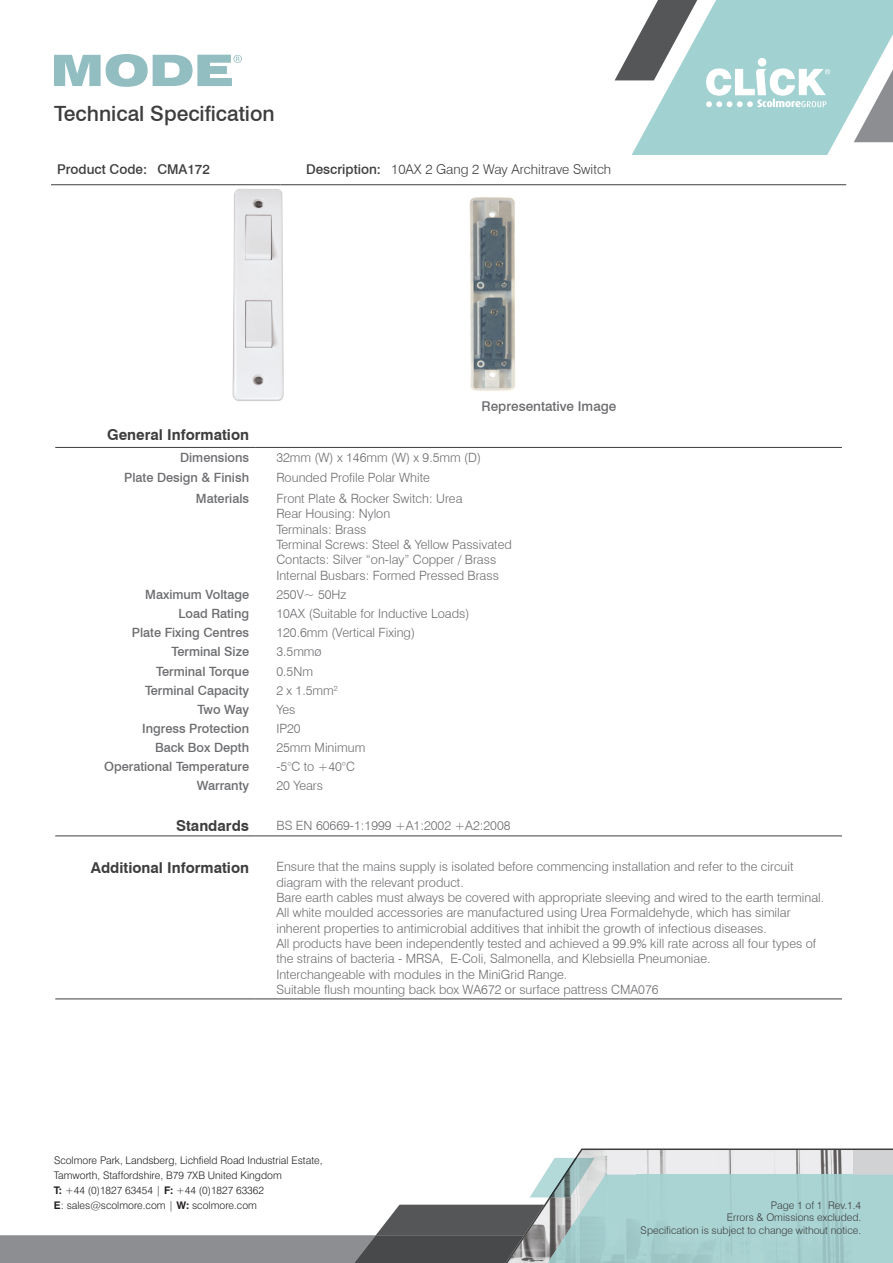
<style>
.page{position:relative;width:893px;height:1263px;background:#fff}
.page>*{position:absolute;margin:0;border:0;box-sizing:border-box;transform-origin:0 0}
.t1{font:500 21px "Swiss 721 BT";color:#3e3e3f}
.Main_Headers{font:700 15px "Swiss 721 BT";color:#3e3e3f}
.Description_Text_wit{font:300 13.5px "Swiss 721 BT";color:#3e3e3f}
.Leading_Box_Text{font:500 13.5px "Swiss 721 BT";color:#3e3e3f}
.Right_Information_Te{font:500 13.5px "Swiss 721 BT";color:#6c6d70}
.Product_Code_Text{font:500 13.5px "Swiss 721 BT";color:#3e3e3f}
.Table_Text_Right{font:300 12.75px/15.3px "Swiss 721 BT";color:#6c6d70}
.Table_Text_Left{font:500 12.75px "Swiss 721 BT";color:#6c6d70}
.t2{font:300 10.5px/15px "Swiss 721 BT";color:#231f20}
.Ommissions_Text_Grey{font:300 10.5px "Swiss 721 BT";color:#3e3e3f}
.s1{font-weight:700}
</style>
<div class="page">
<svg style="left:54px;top:54px;width:188px;height:33px"></svg>
<svg style="left:0;top:1148px;width:893px;height:115px"></svg>
<svg style="left:615px;top:0;width:278px;height:155px"></svg>
<hr style="left:51px;top:184px;width:102px;height:1px;background:#3e3e3f">
<hr style="left:153px;top:184px;width:128px;height:1px;background:#3e3e3f">
<svg style="left:281px;top:184px;width:21px;height:1px"></svg>
<hr style="left:302px;top:184px;width:85px;height:1px;background:#3e3e3f">
<hr style="left:387px;top:184px;width:459px;height:1px;background:#3e3e3f">
<img style="left:232px;top:189px;width:52px;height:212px">
<img style="left:469px;top:197px;width:46px;height:194px">
<hr style="left:55px;top:447px;width:200px;height:1px;background:#3e3e3f">
<hr style="left:255px;top:447px;width:587px;height:1px;background:#3e3e3f">
<hr style="left:55px;top:836px;width:200px;height:1px;background:#3e3e3f">
<hr style="left:255px;top:836px;width:587px;height:1px;background:#3e3e3f">
<hr style="left:55px;top:999px;width:200px;height:1px;background:#3e3e3f">
<hr style="left:255px;top:999px;width:587px;height:1px;background:#3e3e3f">
<h1 class="t1" style="left:54px;top:101px;width:222px">Technical Specification</h1>
<p class="Leading_Box_Text" style="left:57px;top:161px;width:92px">Product Code:</p>
<p class="Product_Code_Text" style="left:157px;top:161px;width:54px">CMA172</p>
<p class="Leading_Box_Text" style="left:306px;top:161px;width:76px">Description:</p>
<p class="Description_Text_wit" style="left:391px;top:161px;width:222px">10AX 2 Gang 2 Way Architrave Switch</p>
<p class="Right_Information_Te" style="left:481px;top:398px;width:136px">Representative Image</p>
<p class="Main_Headers" style="left:107px;top:425px;width:144px">General Information</p>
<p class="Table_Text_Left" style="left:180px;top:450px;width:71px">Dimensions</p>
<p class="Table_Text_Right" style="left:276px;top:450px;width:206px">32mm (W) x 146mm (W) x 9.5mm (D)</p>
<p class="Table_Text_Left" style="left:124px;top:470px;width:126px">Plate Design &amp; Finish</p>
<p class="Table_Text_Right" style="left:276px;top:470px;width:155px">Rounded Profile Polar White</p>
<p class="Table_Text_Left" style="left:196px;top:491px;width:55px">Materials</p>
<p class="Table_Text_Right" style="left:276px;top:491px;width:188px">Front Plate &amp; Rocker Switch: Urea</p>
<p class="Table_Text_Right" style="left:276px;top:506px;width:115px">Rear Housing: Nylon</p>
<p class="Table_Text_Right" style="left:276px;top:521px;width:92px">Terminals: Brass</p>
<p class="Table_Text_Right" style="left:276px;top:537px;width:237px">Terminal Screws: Steel &amp; Yellow Passivated</p>
<p class="Table_Text_Right" style="left:276px;top:552px;width:221px">Contacts: Silver “on-lay” Copper / Brass</p>
<p class="Table_Text_Right" style="left:276px;top:567px;width:224px">Internal Busbars: Formed Pressed Brass</p>
<p class="Table_Text_Left" style="left:145px;top:587px;width:105px">Maximum Voltage</p>
<p class="Table_Text_Right" style="left:276px;top:587px;width:72px">250V~ 50Hz</p>
<p class="Table_Text_Left" style="left:179px;top:606px;width:72px">Load Rating</p>
<p class="Table_Text_Right" style="left:276px;top:606px;width:194px">10AX (Suitable for Inductive Loads)</p>
<p class="Table_Text_Left" style="left:132px;top:625px;width:119px">Plate Fixing Centres</p>
<p class="Table_Text_Right" style="left:276px;top:625px;width:140px">120.6mm (Vertical Fixing)</p>
<p class="Table_Text_Left" style="left:172px;top:644px;width:79px">Terminal Size</p>
<p class="Table_Text_Right" style="left:276px;top:644px;width:47px">3.5mmø</p>
<p class="Table_Text_Left" style="left:156px;top:663px;width:94px">Terminal Torque</p>
<p class="Table_Text_Right" style="left:276px;top:663px;width:38px">0.5Nm</p>
<p class="Table_Text_Left" style="left:145px;top:682px;width:106px">Terminal Capacity</p>
<p class="Table_Text_Right" style="left:276px;top:682px;width:63px">2 x 1.5mm<sup>2</sup></p>
<p class="Table_Text_Left" style="left:197px;top:702px;width:53px">Two Way</p>
<p class="Table_Text_Right" style="left:276px;top:702px;width:20px">Yes</p>
<p class="Table_Text_Left" style="left:142px;top:721px;width:108px">Ingress Protection</p>
<p class="Table_Text_Right" style="left:276px;top:721px;width:26px">IP20</p>
<p class="Table_Text_Left" style="left:155px;top:740px;width:96px">Back Box Depth</p>
<p class="Table_Text_Right" style="left:276px;top:740px;width:90px">25mm Minimum</p>
<p class="Table_Text_Left" style="left:104px;top:759px;width:146px">Operational Temperature</p>
<p class="Table_Text_Right" style="left:276px;top:759px;width:80px">-5°C to +40°C</p>
<p class="Table_Text_Left" style="left:197px;top:778px;width:54px">Warranty</p>
<p class="Table_Text_Right" style="left:276px;top:778px;width:48px">20 Years</p>
<p class="Main_Headers" style="left:176px;top:815px;width:74px">Standards</p>
<p class="Table_Text_Right" style="left:276px;top:818px;width:236px">BS EN 60669-1:1999 +A1:2002 +A2:2008</p>
<p class="Main_Headers" style="left:91px;top:857px;width:160px">Additional Information</p>
<p class="Table_Text_Right" style="left:276px;top:859px;width:519px">Ensure that the mains supply is isolated before commencing installation and refer to the circuit diagram with the relevant product.</p>
<p class="Table_Text_Right" style="left:276px;top:890px;width:549px">Bare earth cables must always be covered with appropriate sleeving and wired to the earth terminal.</p>
<p class="Table_Text_Right" style="left:276px;top:905px;width:516px">All white moulded accessories are manufactured using Urea Formaldehyde, which has similar inherent properties to antimicrobial additives that inhibit the growth of infectious diseases.</p>
<p class="Table_Text_Right" style="left:276px;top:935px;width:541px">All products have been independently tested and achieved a 99.9% kill rate across all four types of the strains of bacteria - MRSA, E-Coli, Salmonella, and Klebsiella Pneumoniae.</p>
<p class="Table_Text_Right" style="left:276px;top:966px;width:292px">Interchangeable with modules in the MiniGrid Range.</p>
<p class="Table_Text_Right" style="left:276px;top:981px;width:384px">Suitable flush mounting back box WA672 or surface pattress CMA076</p>
<p class="t2" style="left:54px;top:1153px;width:270px">Scolmore Park, Landsberg, Lichfield Road Industrial Estate, Tamworth, Staffordshire, B79 7XB United Kingdom<br><span class="s1">T:</span> +44 (0)1827 63454 | <span class="s1">F:</span> +44 (0)1827 63362<br><span class="s1">E</span>: sales@scolmore.com | <span class="s1">W:</span> scolmore.com</p>
<p class="Ommissions_Text_Grey" style="left:771px;top:1199px;width:92px">Page 1 of 1 Rev.1.4</p>
<p class="Ommissions_Text_Grey" style="left:727px;top:1211px;width:136px">Errors &amp; Omissions excluded.</p>
<p class="Ommissions_Text_Grey" style="left:641px;top:1224px;width:222px">Specification is subject to change without notice.</p>
</div>
